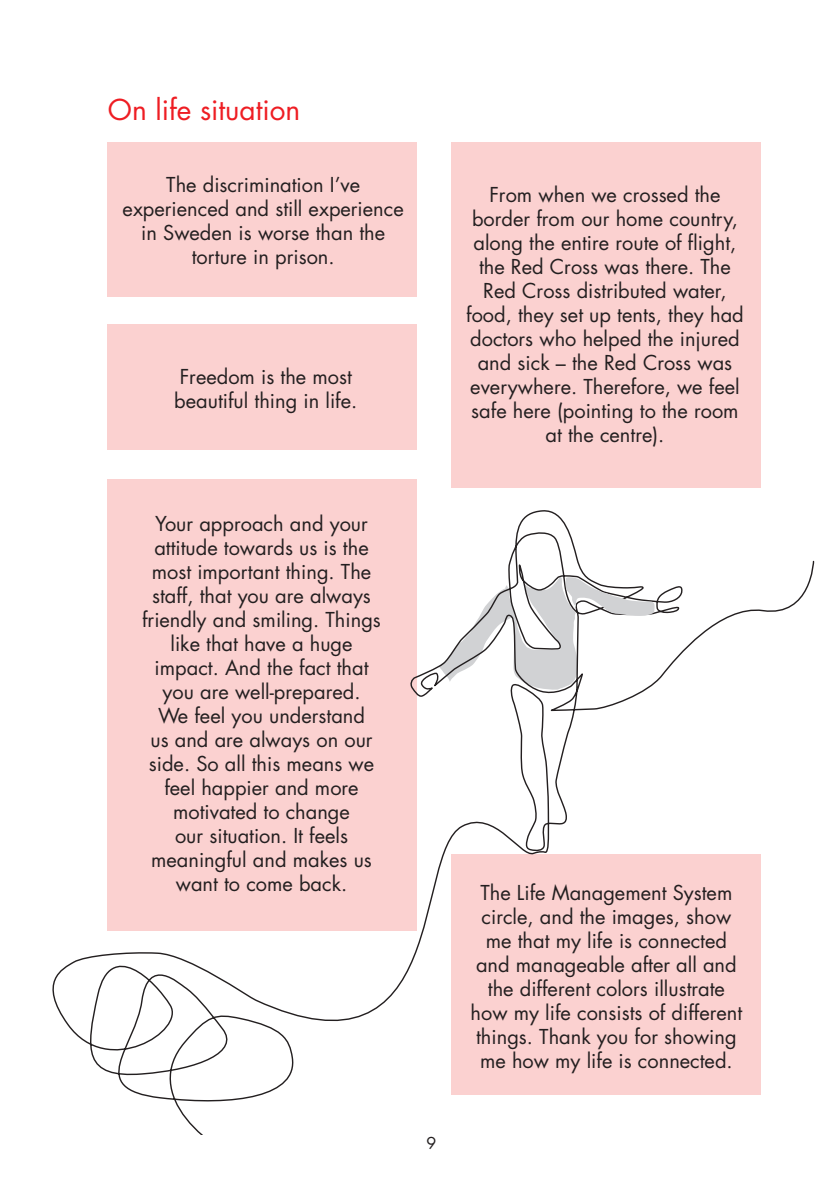
<style>
.page{position:relative;width:840px;height:1191px;background:#fff}
.page>*{position:absolute;margin:0;border:0;box-sizing:border-box;transform-origin:0 0}
.Ingress{font:28px "Futura Std";color:#ee1d23}
.Bubblorna{font:20px/24px "Futura Std";color:#231f20;text-align:center}
.t1{font:16px "Futura Std";color:#231f20}
</style>
<div class="page">
<div style="left:108px;top:325px;width:309px;height:125px;background:#fbd1d0"></div>
<div style="left:451px;top:142px;width:309px;height:345px;background:#fbd1d0"></div>
<div style="left:108px;top:480px;width:309px;height:451px;background:#fbd1d0"></div>
<div style="left:108px;top:142px;width:309px;height:154px;background:#fbd1d0"></div>
<svg style="left:52px;top:509px;width:762px;height:626px"></svg>
<svg style="left:438px;top:576px;width:216px;height:114px"></svg>
<p class="Ingress" style="left:108px;top:91px;width:194px">On life situation</p>
<p class="Bubblorna" style="left:122px;top:173px;width:282px">The discrimination I’ve experienced and still experience in Sweden is worse than the torture in prison.</p>
<p class="Bubblorna" style="left:466px;top:183px;width:279px">From when we crossed the border from our home country, along the entire route of flight, the Red Cross was there. The<br>Red Cross distributed water, food, they set up tents, they had doctors who helped the injured and sick – the Red Cross was everywhere. Therefore, we feel safe here (pointing to the room at the centre).</p>
<p class="Bubblorna" style="left:174px;top:365px;width:184px;text-align:left">Freedom is the most beautiful thing in life.</p>
<p class="Bubblorna" style="left:142px;top:512px;width:240px">Your approach and your attitude towards us is the most important thing. The staff, that you are always friendly and smiling. Things like that have a huge</p>
<p class="Bubblorna" style="left:149px;top:656px;width:227px">impact. And the fact that you are well-prepared.<br>We feel you understand us and are always on our side. So all this means we feel happier and more motivated to change<br>our situation. It feels meaningful and makes us want to come back.</p>
<p class="t1" style="left:426px;top:1132px;width:11px">9</p>
<p class="Bubblorna" style="left:470px;top:880px;width:273px">The Life Management System circle, and the images, show me that my life is connected and manageable after all and the different colors illustrate how my life consists of different things. Thank you for showing me how my life is connected.</p>
</div>
